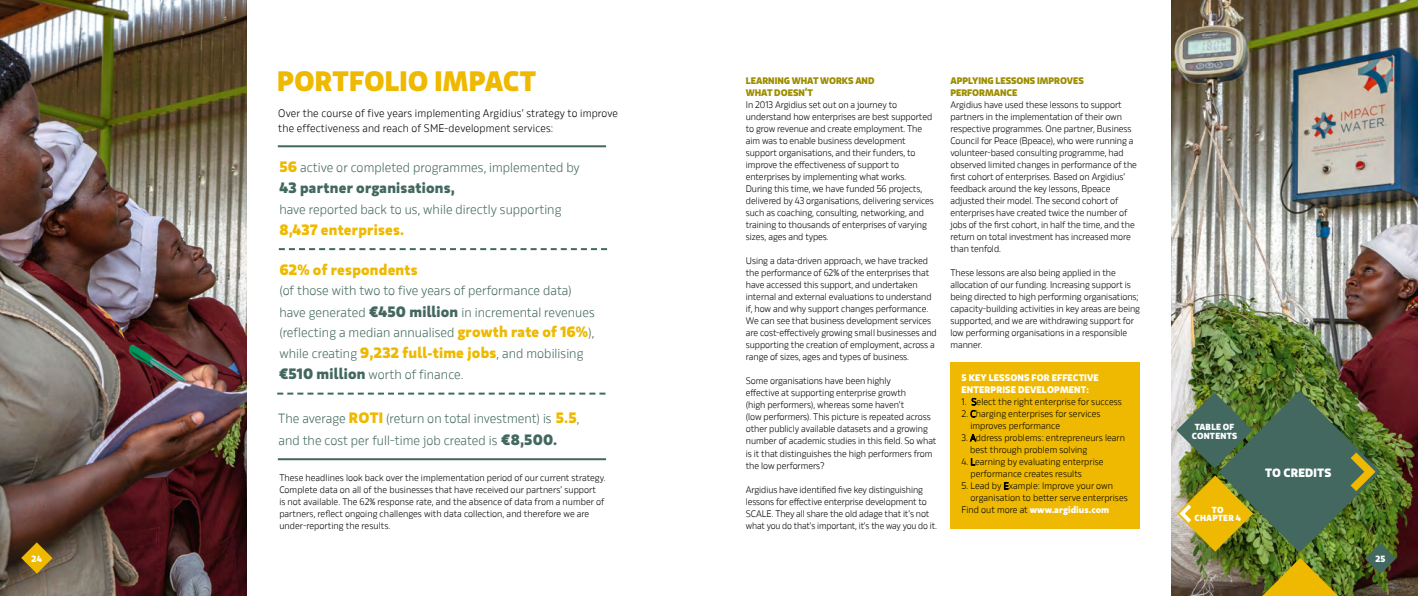
<style>
.page{position:relative;width:1418px;height:596px;background:#fff}
.page>*{position:absolute;margin:0;border:0;box-sizing:border-box;transform-origin:0 0}
.t1{font:700 28px "Gloriola";letter-spacing:.005em;color:#eeb900}
.t2{font:700 15px "Gloriola";letter-spacing:.015em;color:#eeb900}
.t3{font:700 15px "Gloriola";letter-spacing:.015em;color:#43685f}
.t4{font:300 13.3px/21px "Rleud";letter-spacing:.005em;color:#43685f}
.t5{font:700 12px "Gloriola";letter-spacing:.01em;color:#fff}
.t6{font:300 11px/15px "Rleud";letter-spacing:.015em;color:#000}
.t7{font:300 9.5px/12px "Rleud";letter-spacing:-.005em;color:#000}
.t8{font:700 9.5px/12px "Gloriola";letter-spacing:.01em;color:#fff}
.t9{font:700 9.5px/12px "Gloriola";letter-spacing:-.005em;color:#9d8e00}
.t10{font:700 9px "Gloriola";color:#fff}
.t11{font:700 8.8px/8.7px "Gloriola";letter-spacing:.025em;color:#fff;text-align:center}
.s1{font-family:"Gloriola";font-weight:700;font-size:15px;color:#eeb900}
.s2{font-family:"Gloriola";font-weight:700;font-size:15px}
.s3{font-family:"Rleud";font-weight:300;color:#000}
</style>
<div class="page">
<img style="left:0;top:0;width:247px;height:595px">
<img style="left:1171px;top:0;width:246px;height:595px">
<svg style="left:21px;top:542px;width:32px;height:31px"></svg>
<div style="left:950px;top:362px;width:190px;height:166px;background:#eeb900"></div>
<svg style="left:970px;top:397px;width:6px;height:20px"></svg>
<svg style="left:970px;top:434px;width:6px;height:7px"></svg>
<svg style="left:970px;top:458px;width:5px;height:7px"></svg>
<svg style="left:1004px;top:482px;width:4px;height:7px"></svg>
<svg style="left:279px;top:248px;width:328px;height:2px"></svg>
<svg style="left:277px;top:392px;width:328px;height:2px"></svg>
<hr style="left:278px;top:458px;width:328px;height:2px;background:#43685f">
<hr style="left:278px;top:145px;width:328px;height:2px;background:#43685f">
<img style="left:1176px;top:390px;width:220px;height:205px">
<h1 class="t1" style="left:277px;top:64px;width:261px">PORTFOLIO IMPACT</h1>
<p class="t6" style="left:278px;top:105px;width:341px">Over the course of five years implementing Argidius’ strategy to improve the effectiveness and reach of SME-development services:</p>
<h3 class="t4" style="left:279px;top:156px;width:302px"><span class="s1">56</span> active or completed programmes, implemented by</h3>
<h2 class="t3" style="left:279px;top:178px;width:177px">43 partner organisations,</h2>
<h3 class="t4" style="left:279px;top:198px;width:284px">have reported back to us, while directly supporting</h3>
<h2 class="t2" style="left:279px;top:220px;width:126px">8,437 enterprises.</h2>
<h2 class="t2" style="left:279px;top:260px;width:140px">62% of respondents</h2>
<h3 class="t4" style="left:279px;top:301px;width:317px">have generated <span class="s2">€450 million</span> in incremental revenues</h3>
<h3 class="t4" style="left:279px;top:280px;width:294px">(of those with two to five years of performance data)</h3>
<h3 class="t4" style="left:279px;top:322px;width:316px">(reflecting a median annualised <span class="s1">growth rate of 16%</span>), while creating <span class="s1">9,232 full-time jobs</span>, and mobilising <span class="s2">€510 million</span> worth of finance.</h3>
<h3 class="t4" style="left:278px;top:407px;width:302px">The average <span class="s1">ROTI</span> (return on total investment) is <span class="s1">5.5</span>,</h3>
<h3 class="t4" style="left:278px;top:429px;width:280px">and the cost per full-time job created is <span class="s2">€8,500.</span></h3>
<p class="t7" style="left:279px;top:471px;width:328px">These headlines look back over the implementation period of our current strategy.<br>Complete data on all of the businesses that have received our partners’ support<br>is not available. The 62% response rate, and the absence of data from a number of partners, reflect ongoing challenges with data collection, and therefore we are under-reporting the results.</p>
<p class="t9" style="left:746px;top:75px;width:130px">LEARNING WHAT WORKS AND<br>WHAT DOESN’T</p>
<p class="t7" style="left:746px;top:98px;width:190px">In 2013 Argidius set out on a journey to understand how enterprises are best supported to grow revenue and create employment. The aim was to enable business development support organisations, and their funders, to improve the effectiveness of support to enterprises by implementing what works.<br>During this time, we have funded 56 projects, delivered by 43 organisations, delivering services such as coaching, consulting, networking, and training to thousands of enterprises of varying sizes, ages and types.</p>
<p class="t7" style="left:746px;top:254px;width:192px">Using a data-driven approach, we have tracked the performance of 62% of the enterprises that have accessed this support, and undertaken internal and external evaluations to understand if, how and why support changes performance.<br>We can see that business development services are cost-effectively growing small businesses and supporting the creation of employment, across a range of sizes, ages and types of business.</p>
<p class="t7" style="left:746px;top:374px;width:192px">Some organisations have been highly<br>effective at supporting enterprise growth<br>(high performers), whereas some haven’t<br>(low performers). This picture is repeated across other publicly available datasets and a growing number of academic studies in this field. So what is it that distinguishes the high performers from the low performers?</p>
<p class="t7" style="left:746px;top:482px;width:193px">Argidius have identified five key distinguishing lessons for effective enterprise development to SCALE. They all share the old adage that it’s not what you do that’s important, it’s the way you do it.</p>
<p class="t9" style="left:950px;top:75px;width:135px">APPLYING LESSONS IMPROVES<br>PERFORMANCE</p>
<p class="t7" style="left:950px;top:98px;width:188px">Argidius have used these lessons to support partners in the implementation of their own respective programmes. One partner, Business Council for Peace (Bpeace), who were running a volunteer-based consulting programme, had observed limited changes in performance of the first cohort of enterprises. Based on Argidius’ feedback around the key lessons, Bpeace adjusted their model. The second cohort of enterprises have created twice the number of jobs of the first cohort, in half the time, and the return on total investment has increased more than tenfold.</p>
<p class="t7" style="left:950px;top:266px;width:191px">These lessons are also being applied in the allocation of our funding. Increasing support is being directed to high performing organisations; capacity-building activities in key areas are being supported, and we are withdrawing support for low performing organisations in a responsible manner.</p>
<p class="t8" style="left:961px;top:371px;width:139px">5 KEY LESSONS FOR EFFECTIVE<br>ENTERPRISE DEVELOPMENT:</p>
<p class="t7" style="left:961px;top:395px;width:162px">1. Select the right enterprise for success</p>
<p class="t7" style="left:970px;top:407px;width:132px;text-indent:-9px">2. Charging enterprises for services improves performance</p>
<p class="t7" style="left:970px;top:431px;width:156px;text-indent:-9px">3. Address problems: entrepreneurs learn best through problem solving</p>
<p class="t7" style="left:970px;top:455px;width:135px;text-indent:-9px">4. Learning by evaluating enterprise performance creates results</p>
<p class="t7" style="left:970px;top:479px;width:159px;text-indent:-9px">5. Lead by Example: Improve your own organisation to better serve enterprises</p>
<p class="t8" style="left:961px;top:503px;width:149px"><span class="s3">Find out more at</span> www.argidius.com</p>
<p class="t11" style="left:1191px;top:423px;width:47px">TABLE OF<br>CONTENTS</p>
<p class="t11" style="left:1194px;top:505px;width:48px">TO<br>CHAPTER 4</p>
<p class="t5" style="left:1264px;top:465px;width:68px">TO CREDITS</p>
<p class="t10" style="left:32px;top:552px;width:12px">24</p>
<p class="t10" style="left:1375px;top:552px;width:12px">25</p>
</div>
